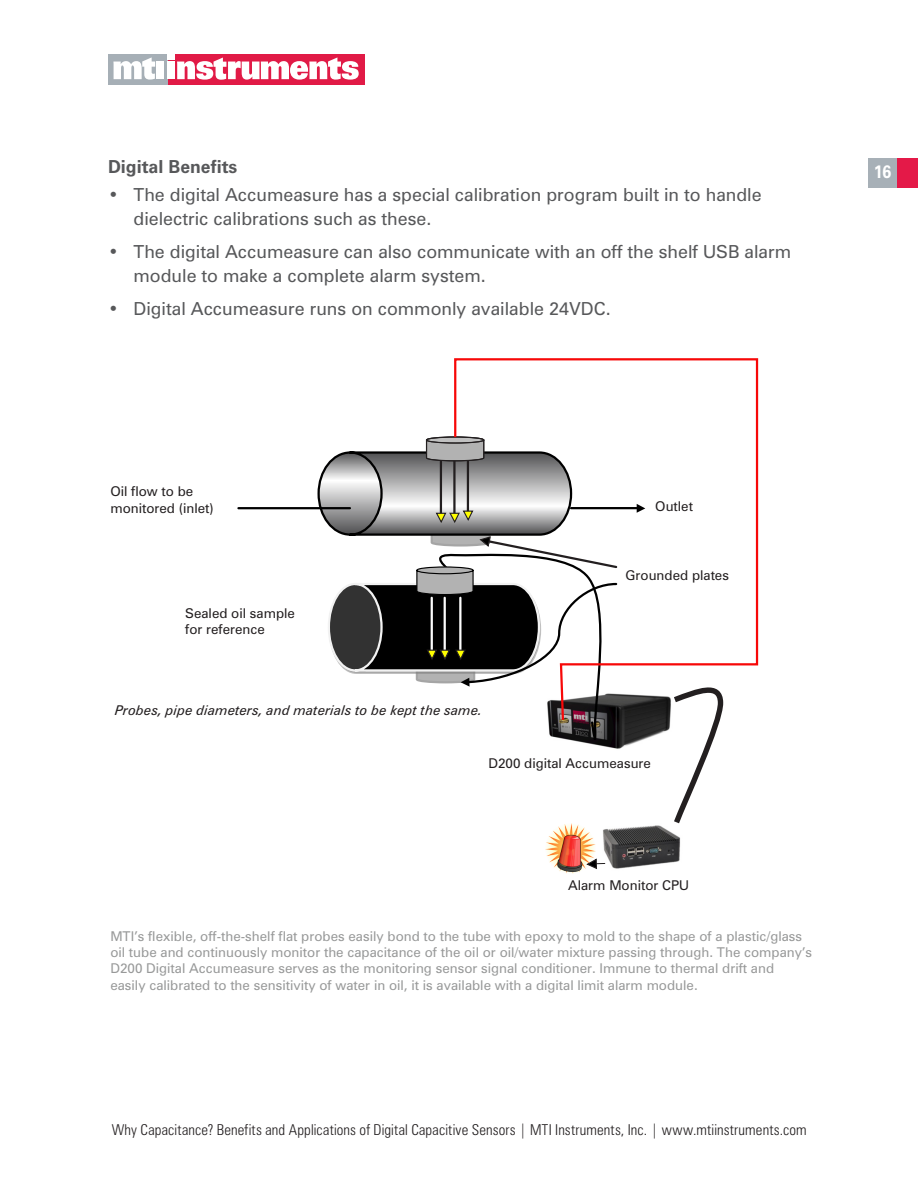
<style>
.page{position:relative;width:918px;height:1188px;background:#fff}
.page>*{position:absolute;margin:0;border:0;box-sizing:border-box;transform-origin:0 0}
.Bullet_List{font:18px/24px "Zurich BT";color:#57585a}
.Subhead{font:700 18px "Zurich BT";color:#57585a}
.t1{font:700 18px "Zurich BT";color:#fff;scale:.9 1}
.t2{font:300 condensed 15px "Zurich BT";letter-spacing:.01em;color:#231f20}
.t3{font:13.5px/16.2px "Zurich BT";color:#989999}
.t4{font:13.5px/16.2px "Zurich BT";color:#231f20}
.t5{font:italic 13.5px "Zurich BT";color:#231f20}
</style>
<div class="page">
<div style="left:168px;top:54px;width:197px;height:31px;background:#e11a46"></div>
<div style="left:108px;top:54px;width:60px;height:31px;background:#a6afb6"></div>
<svg style="left:113px;top:57px;width:42px;height:23px"></svg>
<div style="left:156px;top:62px;width:8px;height:17px;background:#fff"></div>
<svg style="left:168px;top:54px;width:191px;height:26px"></svg>
<div style="left:868px;top:158px;width:30px;height:30px;background:#a7b0b7"></div>
<div style="left:898px;top:158px;width:20px;height:30px;background:#e41948"></div>
<img style="left:619px;top:722px;width:49px;height:27px">
<img style="left:546px;top:824px;width:49px;height:49px">
<img style="left:603px;top:825px;width:78px;height:44px">
<svg style="left:668px;top:722px;width:52px;height:107px"></svg>
<svg style="left:585px;top:858px;width:20px;height:12px"></svg>
<svg style="left:316px;top:436px;width:303px;height:313px"></svg>
<hr style="left:238px;top:507px;width:112px;height:2px;background:#000">
<svg style="left:453px;top:358px;width:306px;height:364px"></svg>
<p class="Subhead" style="left:108px;top:155px;width:131px">Digital Benefits</p>
<h1 class="t1" style="left:874px;top:161px;width:21px">16</h1>
<p class="Bullet_List" style="left:134px;top:183px;width:630px;text-indent:-26px">• The digital Accumeasure has a special calibration program built in to handle dielectric calibrations such as these.</p>
<p class="Bullet_List" style="left:134px;top:240px;width:659px;text-indent:-26px">• The digital Accumeasure can also communicate with an off the shelf USB alarm module to make a complete alarm system.</p>
<p class="Bullet_List" style="left:108px;top:297px;width:504px">• Digital Accumeasure runs on commonly available 24VDC.</p>
<p class="t4" style="left:110px;top:483px;width:105px">Oil flow to be monitored (inlet)</p>
<p class="t4" style="left:185px;top:605px;width:111px">Sealed oil sample for reference</p>
<p class="t4" style="left:655px;top:498px;width:39px">Outlet</p>
<p class="t4" style="left:626px;top:567px;width:105px">Grounded plates</p>
<p class="t5" style="left:115px;top:702px;width:368px">Probes, pipe diameters, and materials to be kept the same.</p>
<p class="t4" style="left:488px;top:755px;width:164px">D200 digital Accumeasure</p>
<p class="t4" style="left:568px;top:877px;width:122px">Alarm Monitor CPU</p>
<p class="t3" style="left:110px;top:928px;width:703px">MTI’s flexible, off-the-shelf flat probes easily bond to the tube with epoxy to mold to the shape of a plastic/glass oil tube and continuously monitor the capacitance of the oil or oil/water mixture passing through. The company’s D200 Digital Accumeasure serves as the monitoring sensor signal conditioner. Immune to thermal drift and easily calibrated to the sensitivity of water in oil, it is available with a digital limit alarm module.</p>
<p class="t2" style="left:112px;top:1120px;width:697px">Why Capacitance? Benefits and Applications of Digital Capacitive Sensors | MTI Instruments, Inc. | www.mtiinstruments.com</p>
</div>
